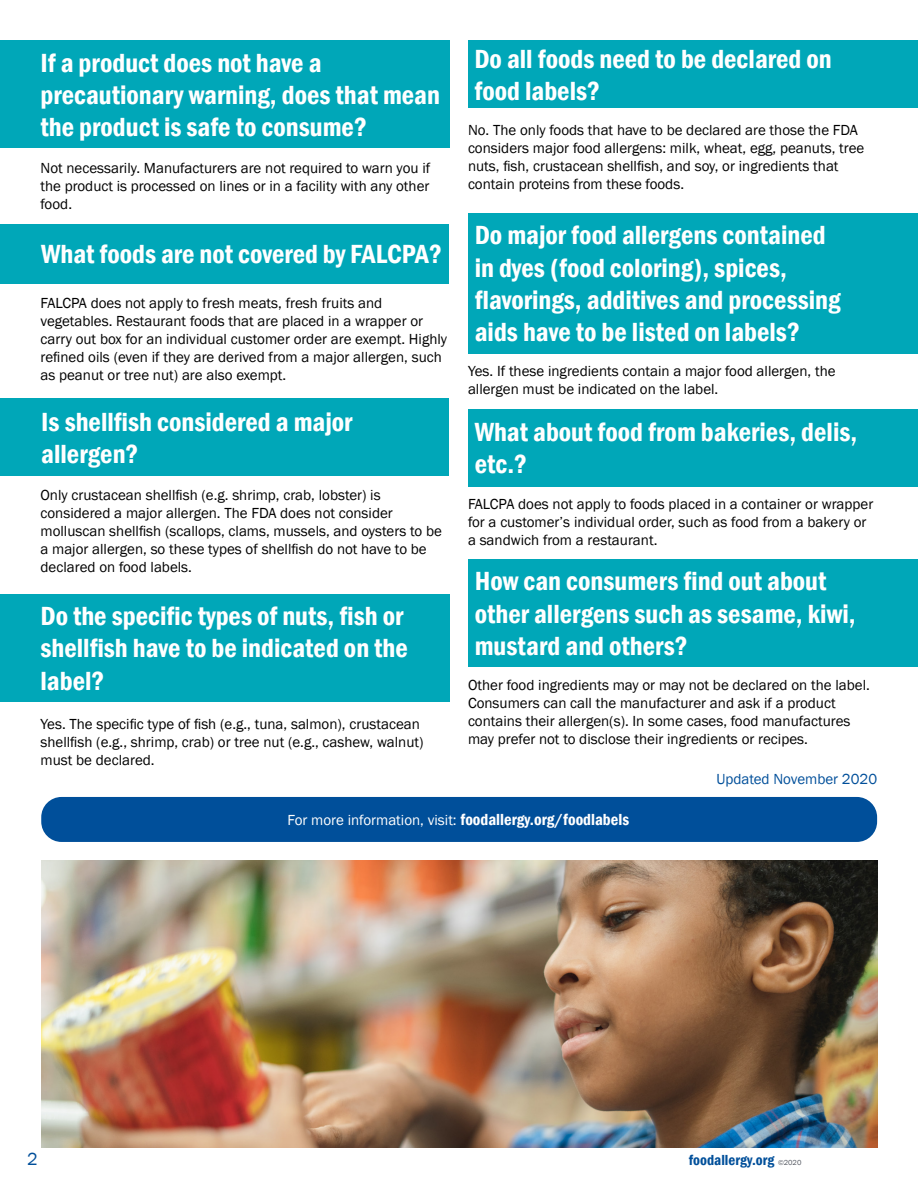
<style>
.page{position:relative;width:918px;height:1188px;background:#fff}
.page>*{position:absolute;margin:0;border:0;box-sizing:border-box;transform-origin:0 0}
.t1{font:600 condensed 27px/32.4px "Franklin Gothic";color:#fff}
.t2{font:18px "Franklin Gothic";color:#004f9a}
.t3{font:600 condensed 16.5px "Franklin Gothic";color:#fff}
.t4{font:15px/18px "Franklin Gothic";color:#000}
.t5{font:600 condensed 15px "Franklin Gothic";color:#004f9a}
.t6{font:15px "Franklin Gothic";color:#004f9a}
.s1{font-weight:400;font-stretch:normal;font-size:15px}
.s2{font-weight:400;font-stretch:normal;font-size:7.5px;color:#545861}
</style>
<div class="page">
<div style="left:468px;top:40px;width:450px;height:68px;background:#00a7b8"></div>
<div style="left:0;top:40px;width:450px;height:108px;background:#00a7b8"></div>
<div style="left:1px;top:224px;width:448px;height:60px;background:#00a7b8"></div>
<div style="left:468px;top:213px;width:450px;height:140px;background:#00a7b8"></div>
<div style="left:1px;top:398px;width:448px;height:78px;background:#00a7b8"></div>
<div style="left:468px;top:409px;width:450px;height:78px;background:#00a7b8"></div>
<div style="left:0;top:594px;width:450px;height:108px;background:#00a7b8"></div>
<div style="left:468px;top:559px;width:450px;height:108px;background:#00a7b8"></div>
<div style="left:41px;top:797px;width:836px;height:45px;background:#004f9a;border-radius:20px"></div>
<img style="left:41px;top:861px;width:837px;height:287px">
<p class="t1" style="left:40px;top:46px;width:401px">If a product does not have a precautionary warning, does that mean the product is safe to consume?</p>
<p class="t1" style="left:474px;top:42px;width:359px">Do all foods need to be declared on food labels?</p>
<h2 class="t4" style="left:468px;top:121px;width:391px">No. The only foods that have to be declared are those the FDA</h2>
<p class="t4" style="left:468px;top:139px;width:398px">considers major food allergens: milk, wheat, egg, peanuts, tree</p>
<p class="t4" style="left:40px;top:159px;width:391px">Not necessarily. Manufacturers are not required to warn you if</p>
<p class="t4" style="left:468px;top:157px;width:372px">nuts, fish, crustacean shellfish, and soy, or ingredients that</p>
<p class="t4" style="left:40px;top:177px;width:390px">the product is processed on lines or in a facility with any other</p>
<p class="t4" style="left:468px;top:175px;width:218px">contain proteins from these foods.</p>
<p class="t4" style="left:40px;top:195px;width:33px">food.</p>
<p class="t1" style="left:41px;top:238px;width:402px">What foods are not covered by FALCPA?</p>
<p class="t4" style="left:40px;top:294px;width:408px">FALCPA does not apply to fresh meats, fresh fruits and vegetables. Restaurant foods that are placed in a wrapper or carry out box for an individual customer order are exempt. Highly</p>
<p class="t4" style="left:40px;top:348px;width:403px">refined oils (even if they are derived from a major allergen, such</p>
<p class="t1" style="left:475px;top:219px;width:367px">Do major food allergens contained in dyes (food coloring), spices, flavorings, additives and processing aids have to be listed on labels?</p>
<p class="t4" style="left:40px;top:366px;width:247px">as peanut or tree nut) are also exempt.</p>
<p class="t4" style="left:468px;top:362px;width:369px">Yes. If these ingredients contain a major food allergen, the allergen must be indicated on the label.</p>
<p class="t1" style="left:41px;top:405px;width:313px">Is shellfish considered a major allergen?</p>
<p class="t1" style="left:475px;top:415px;width:384px">What about food from bakeries, delis, etc.?</p>
<p class="t4" style="left:40px;top:487px;width:342px">Only crustacean shellfish (e.g. shrimp, crab, lobster) is</p>
<p class="t4" style="left:40px;top:505px;width:354px">considered a major allergen. The FDA does not consider</p>
<p class="t4" style="left:40px;top:523px;width:403px">molluscan shellfish (scallops, clams, mussels, and oysters to be a major allergen, so these types of shellfish do not have to be</p>
<p class="t4" style="left:40px;top:559px;width:153px">declared on food labels.</p>
<p class="t1" style="left:40px;top:599px;width:369px">Do the specific types of nuts, fish or shellfish have to be indicated on the label?</p>
<p class="t4" style="left:40px;top:715px;width:385px">Yes. The specific type of fish (e.g., tuna, salmon), crustacean shellfish (e.g., shrimp, crab) or tree nut (e.g., cashew, walnut)</p>
<p class="t4" style="left:40px;top:751px;width:116px">must be declared.</p>
<p class="t4" style="left:468px;top:495px;width:407px">FALCPA does not apply to foods placed in a container or wrapper for a customer’s individual order, such as food from a bakery or a sandwich from a restaurant.</p>
<p class="t1" style="left:475px;top:565px;width:382px">How can consumers find out about other allergens such as sesame, kiwi, mustard and others?</p>
<p class="t4" style="left:468px;top:676px;width:403px">Other food ingredients may or may not be declared on the label.<br>Consumers can call the manufacturer and ask if a product contains their allergen(s). In some cases, food manufactures may prefer not to disclose their ingredients or recipes.</p>
<p class="t6" style="left:716px;top:769px;width:162px">Updated November 2020</p>
<p class="t3" style="left:287px;top:809px;width:343px"><span class="s1">For more information, visit:</span> foodallergy.org/foodlabels</p>
<p class="t2" style="left:27px;top:1147px;width:12px">2</p>
<p class="t5" style="left:689px;top:1150px;width:114px">foodallergy.org <span class="s2">©2020</span></p>
</div>
